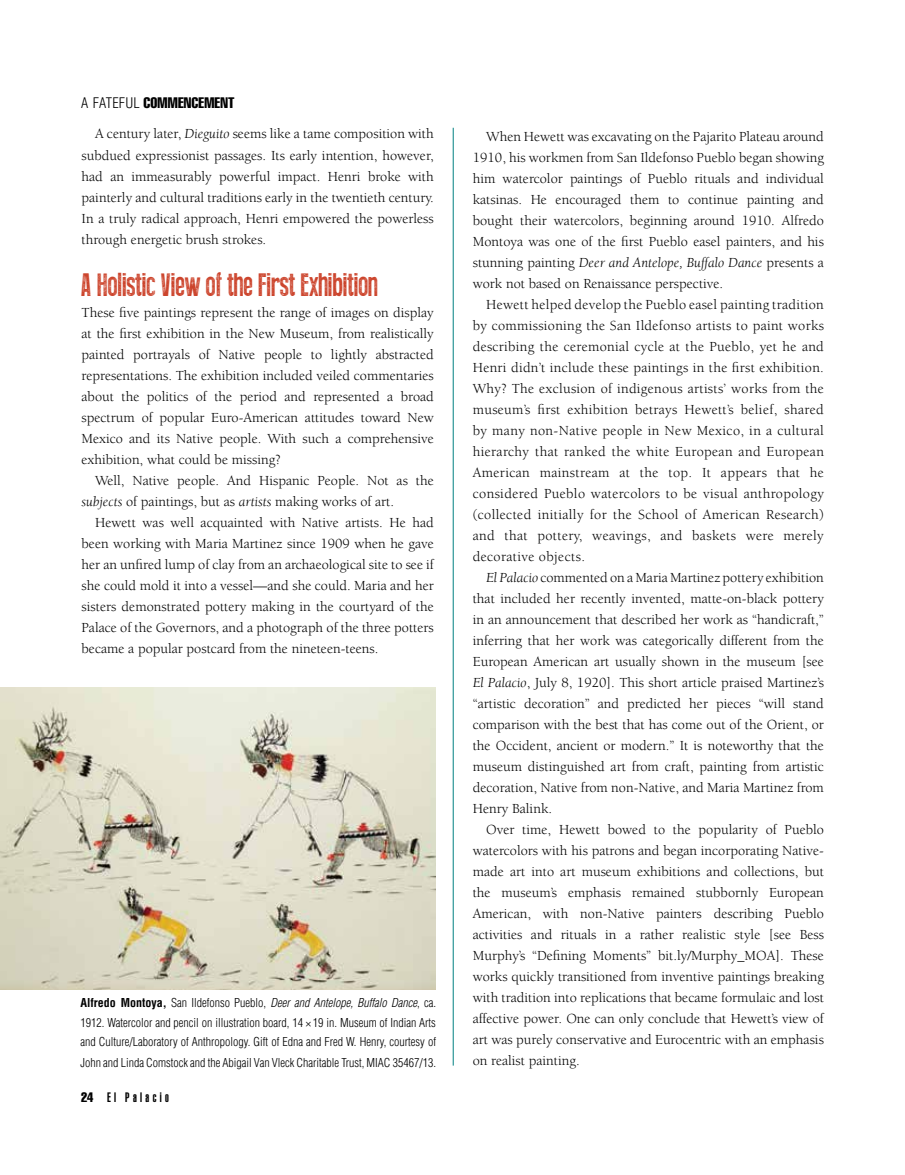
<style>
.page{position:relative;width:905px;height:1175px;background:#fff}
.page>*{position:absolute;margin:0;border:0;box-sizing:border-box;transform-origin:0 0}
.t1{font:32.25px "Press Style";color:#cc442c}
.t2{font:extra-condensed 15px "Helvetica";letter-spacing:.015em;color:#000}
.t3{font:14.25px/21px "Berkeley";color:#000;text-align:justify}
.t4{font:900 extra-condensed 13.5px "Helvetica";letter-spacing:.25em;color:#000}
.t5{font:300 condensed 12px/19.5px "Helvetica";color:#000;text-align:justify}
.s1{font-weight:300;font-stretch:condensed;font-size:14.25px}
.s2{font-style:italic}
.s3{font-weight:700}
.s4{font-weight:400}
</style>
<div class="page">
<img style="left:0;top:687px;width:435px;height:302px">
<hr style="left:453px;top:128px;width:1px;height:937px;background:#008082">
<p class="t2" style="left:81px;top:93px;width:155px"><span class="s1">A FATEFUL</span> COMMENCEMENT</p>
<p class="t3" style="left:82px;top:124px;width:354px;text-indent:13px">A century later, <span class="s2">Dieguito</span> seems like a tame composition with subdued expressionist passages. Its early intention, however, had an immeasurably powerful impact. Henri broke with painterly and cultural traditions early in the twentieth century.<br>In a truly radical approach, Henri empowered the powerless through energetic brush strokes.</p>
<h1 class="t1" style="left:82px;top:268px;width:298px">A Holistic View of the First Exhibition</h1>
<p class="t3" style="left:82px;top:302px;width:354px">These five paintings represent the range of images on display at the first exhibition in the New Museum, from realistically painted portrayals of Native people to lightly abstracted representations. The exhibition included veiled commentaries about the politics of the period and represented a broad spectrum of popular Euro-American attitudes toward New Mexico and its Native people. With such a comprehensive exhibition, what could be missing?</p>
<p class="t3" style="left:82px;top:470px;width:354px;text-indent:13px">Well, Native people. And Hispanic People. Not as the <span class="s2">subjects</span> of paintings, but as <span class="s2">artists</span> making works of art.</p>
<p class="t3" style="left:82px;top:512px;width:354px;text-indent:13px">Hewett was well acquainted with Native artists. He had been working with Maria Martinez since 1909 when he gave her an unfired lump of clay from an archaeological site to see if she could mold it into a vessel—and she could. Maria and her sisters demonstrated pottery making in the courtyard of the Palace of the Governors, and a photograph of the three potters became a popular postcard from the nineteen-teens.</p>
<p class="t5" style="left:81px;top:993px;width:357px"><span class="s3">Alfredo Montoya,</span> San Ildefonso Pueblo, <span class="s2">Deer and Antelope, Buffalo Dance</span>, ca.<br>1912. Watercolor and pencil on illustration board, 14 × 19 in. Museum of Indian Arts and Culture/Laboratory of Anthropology. Gift of Edna and Fred W. Henry, courtesy of</p>
<p class="t5" style="left:81px;top:1053px;width:357px">John and Linda Comstock and the Abigail Van Vleck Charitable Trust, MIAC 35467/13.</p>
<p class="t4" style="left:81px;top:1089px;width:89px"><span class="s4">24</span> El Palacio</p>
<p class="t3" style="left:473px;top:126px;width:353px;text-indent:13px">When Hewett was excavating on the Pajarito Plateau around 1910, his workmen from San Ildefonso Pueblo began showing him watercolor paintings of Pueblo rituals and individual katsinas. He encouraged them to continue painting and bought their watercolors, beginning around 1910. Alfredo Montoya was one of the first Pueblo easel painters, and his stunning painting <span class="s2">Deer and Antelope, Buffalo Dance</span> presents a work not based on Renaissance perspective.</p>
<p class="t3" style="left:473px;top:294px;width:353px;text-indent:13px">Hewett helped develop the Pueblo easel painting tradition by commissioning the San Ildefonso artists to paint works describing the ceremonial cycle at the Pueblo, yet he and Henri didn’t include these paintings in the first exhibition.<br>Why? The exclusion of indigenous artists’ works from the museum’s first exhibition betrays Hewett’s belief, shared by many non-Native people in New Mexico, in a cultural hierarchy that ranked the white European and European American mainstream at the top. It appears that he considered Pueblo watercolors to be visual anthropology (collected initially for the School of American Research) and that pottery, weavings, and baskets were merely decorative objects.</p>
<p class="t3" style="left:473px;top:567px;width:353px;text-indent:13px"><span class="s2">El Palacio</span> commented on a Maria Martinez pottery exhibition that included her recently invented, matte-on-black pottery in an announcement that described her work as “handicraft,” inferring that her work was categorically different from the European American art usually shown in the museum [see <span class="s2">El Palacio</span>, July 8, 1920]. This short article praised Martinez’s “artistic decoration” and predicted her pieces “will stand comparison with the best that has come out of the Orient, or the Occident, ancient or modern.” It is noteworthy that the museum distinguished art from craft, painting from artistic decoration, Native from non-Native, and Maria Martinez from Henry Balink.</p>
<p class="t3" style="left:473px;top:819px;width:353px;text-indent:13px">Over time, Hewett bowed to the popularity of Pueblo watercolors with his patrons and began incorporating Native&shy;made art into art museum exhibitions and collections, but the museum’s emphasis remained stubbornly European American, with non-Native painters describing Pueblo activities and rituals in a rather realistic style [see Bess Murphy’s “Defining Moments” bit.ly/Murphy_MOA]. These works quickly transitioned from inventive paintings breaking with tradition into replications that became formulaic and lost affective power. One can only conclude that Hewett’s view of art was purely conservative and Eurocentric with an emphasis on realist painting.</p>
</div>
